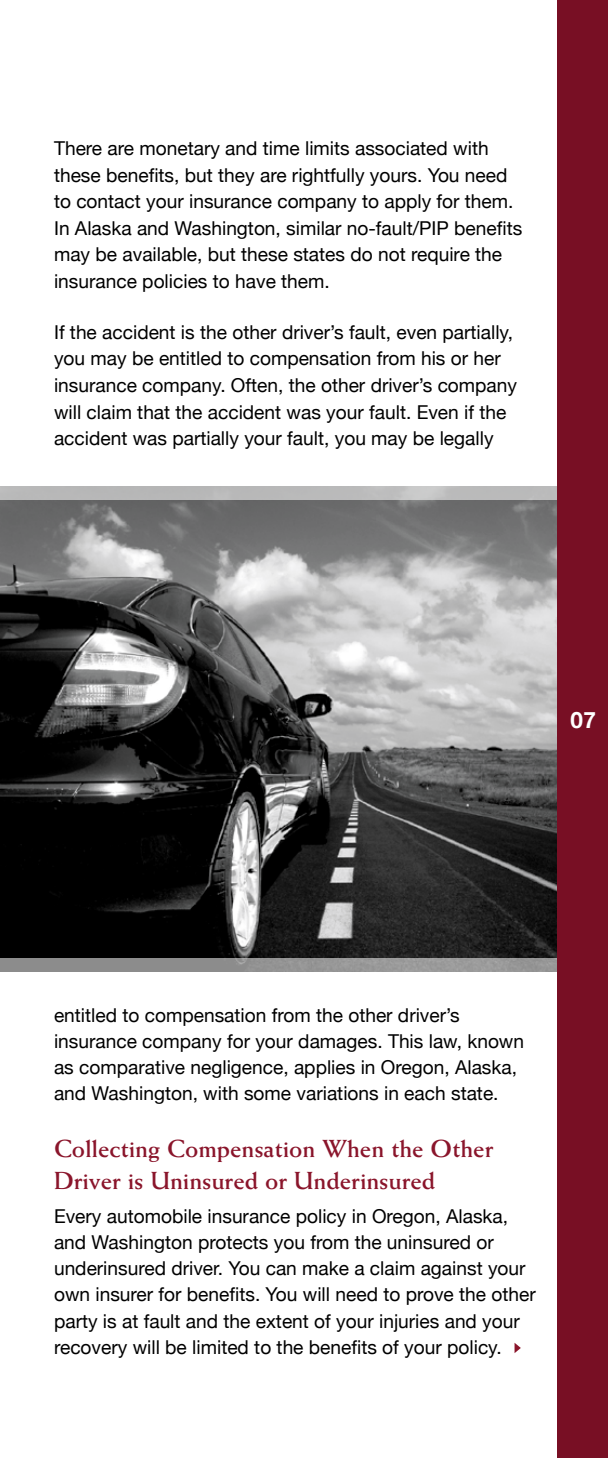
<style>
.page{position:relative;width:608px;height:1458px;background:#fff}
.page>*{position:absolute;margin:0;border:0;box-sizing:border-box;transform-origin:0 0}
.t1{font:700 24.75px/31.5px "Weiss";color:#8a152b}
.t2{font:700 22.5px "Helvetica Neue";color:#fff}
.t3{font:19.12px/26.6px "Helvetica Neue";color:#000}
</style>
<div class="page">
<div style="left:557px;top:0;width:51px;height:1458px;background:#780f24"></div>
<img style="left:0;top:500px;width:557px;height:458px">
<svg style="left:0;top:958px;width:557px;height:14px;background:#929292"></svg>
<svg style="left:0;top:486px;width:557px;height:14px;background:#b9baba"></svg>
<svg style="left:514px;top:1343px;width:6px;height:10px"></svg>
<p class="t3" style="left:54px;top:135px;width:469px">There are monetary and time limits associated with these benefits, but they are rightfully yours. You need to contact your insurance company to apply for them.<br>In Alaska and Washington, similar no-fault/PIP benefits may be available, but these states do not require the insurance policies to have them.</p>
<p class="t3" style="left:54px;top:319px;width:464px">If the accident is the other driver’s fault, even partially, you may be entitled to compensation from his or her insurance company. Often, the other driver’s company will claim that the accident was your fault. Even if the accident was partially your fault, you may be legally</p>
<p class="t2" style="left:570px;top:706px;width:27px">07</p>
<p class="t3" style="left:54px;top:1002px;width:471px">entitled to compensation from the other driver’s insurance company for your damages. This law, known as comparative negligence, applies in Oregon, Alaska, and Washington, with some variations in each state.</p>
<p class="t1" style="left:54px;top:1133px;width:441px">Collecting Compensation When the Other<br>Driver is Uninsured or Underinsured</p>
<p class="t3" style="left:54px;top:1203px;width:483px">Every automobile insurance policy in Oregon, Alaska, and Washington protects you from the uninsured or underinsured driver. You can make a claim against your own insurer for benefits. You will need to prove the other party is at fault and the extent of your injuries and your recovery will be limited to the benefits of your policy.</p>
</div>
